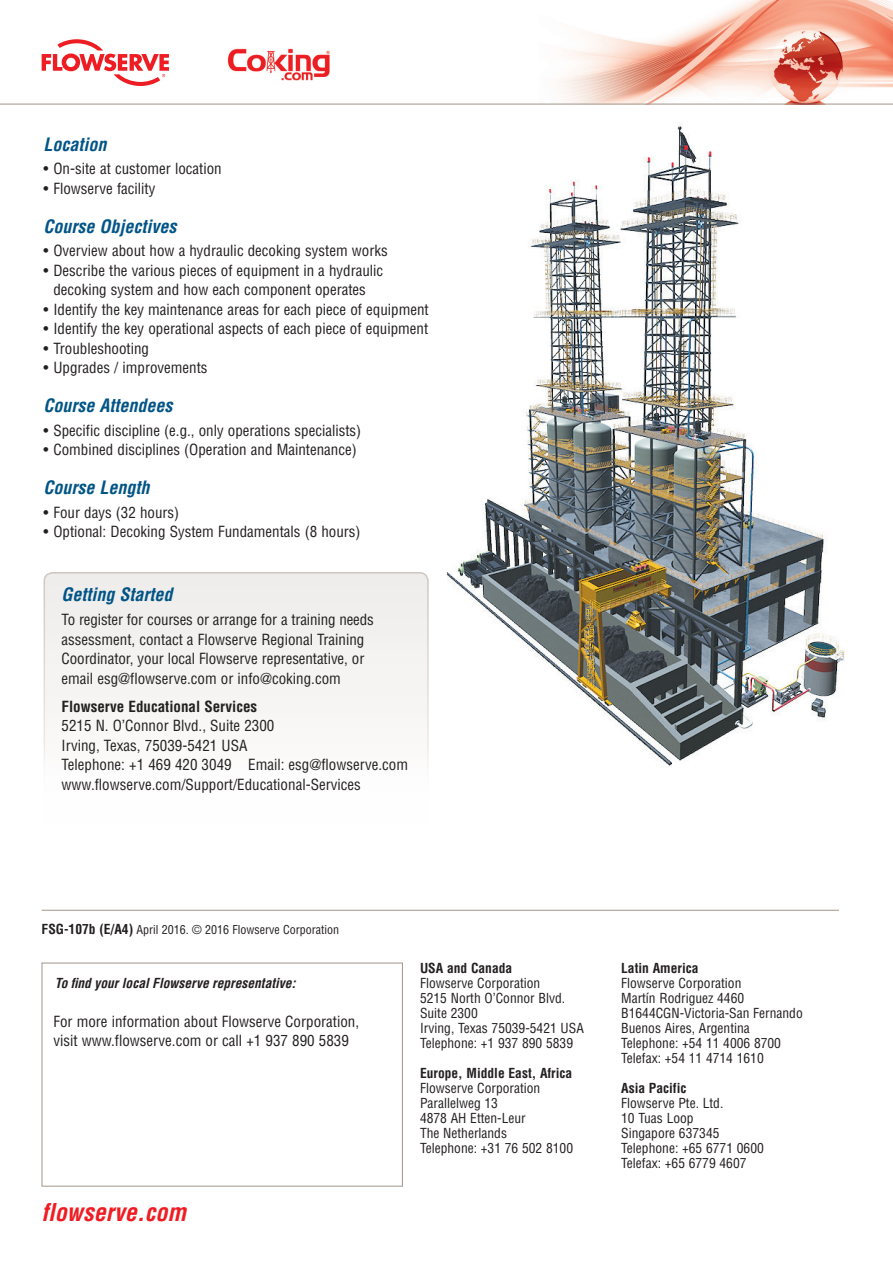
<style>
.page{position:relative;width:893px;height:1263px;background:#fff}
.page>*{position:absolute;margin:0;border:0;box-sizing:border-box;transform-origin:0 0}
.t1{font:italic 700 condensed 24px "Helvetica LT Std";color:#ee1d23}
.MB-Subhead_Blue{font:italic 700 condensed 18px "Helvetica LT Std";color:#005486}
.MB-Body_Copy{font:condensed 15px/19.5px "Helvetica LT Std";color:#231f20}
.MB-Body_Copy-2{font:700 condensed 15px "Helvetica LT Std";color:#231f20}
.t2{font:condensed 13.5px/15px "Helvetica LT Std";color:#231f20}
.t3{font:700 condensed 13.5px "Helvetica LT Std";color:#231f20}
.t4{font:italic 700 condensed 13.5px "Helvetica LT Std";color:#231f20}
.L12__Bulletin_Number{font:condensed 12px "Helvetica LT Std";color:#231f20}
.s1{font-weight:700;font-size:13.5px}
</style>
<div class="page">
<img style="left:538px;top:0;width:354px;height:104px">
<hr style="left:0;top:104px;width:892px;height:1px;background:#a1968b">
<svg style="left:42px;top:39px;width:127px;height:47px"></svg>
<hr style="left:42px;top:910px;width:796px;height:1px;background:#a1968b">
<div style="left:42px;top:963px;width:360px;height:223px;border:1px solid #a1968b"></div>
<div style="left:44px;top:573px;width:384px;height:258px;background:#f7f5f4;border-radius:8px"></div>
<div style="left:44px;top:572px;width:384px;height:259px;border:2px solid #fff;border-radius:8px"></div>
<img style="left:227px;top:48px;width:103px;height:32px">
<img style="left:447px;top:124px;width:398px;height:642px">
<p class="MB-Subhead_Blue" style="left:44px;top:133px;width:64px">Location</p>
<p class="MB-Body_Copy" style="left:44px;top:159px;width:180px">• On-site at customer location</p>
<p class="MB-Body_Copy" style="left:44px;top:179px;width:113px">• Flowserve facility</p>
<p class="MB-Subhead_Blue" style="left:44px;top:215px;width:134px">Course Objectives</p>
<p class="MB-Body_Copy" style="left:44px;top:241px;width:345px">• Overview about how a hydraulic decoking system works</p>
<p class="MB-Body_Copy" style="left:44px;top:261px;width:341px;text-align:center">• Describe the various pieces of equipment in a hydraulic decoking system and how each component operates</p>
<p class="MB-Body_Copy" style="left:44px;top:300px;width:386px">• Identify the key maintenance areas for each piece of equipment</p>
<p class="MB-Body_Copy" style="left:44px;top:319px;width:386px">• Identify the key operational aspects of each piece of equipment</p>
<p class="MB-Body_Copy" style="left:44px;top:339px;width:107px">• Troubleshooting</p>
<p class="MB-Body_Copy" style="left:44px;top:358px;width:165px">• Upgrades / improvements</p>
<p class="MB-Subhead_Blue" style="left:44px;top:394px;width:130px">Course Attendees</p>
<p class="MB-Body_Copy" style="left:44px;top:421px;width:319px">• Specific discipline (e.g., only operations specialists)</p>
<p class="MB-Body_Copy" style="left:44px;top:440px;width:314px">• Combined disciplines (Operation and Maintenance)</p>
<p class="MB-Subhead_Blue" style="left:44px;top:476px;width:107px">Course Length</p>
<p class="MB-Body_Copy" style="left:44px;top:503px;width:137px">• Four days (32 hours)</p>
<p class="MB-Body_Copy" style="left:44px;top:522px;width:318px">• Optional: Decoking System Fundamentals (8 hours)</p>
<p class="MB-Subhead_Blue" style="left:62px;top:584px;width:112px">Getting Started</p>
<p class="MB-Body_Copy" style="left:62px;top:610px;width:313px">To register for courses or arrange for a training needs assessment, contact a Flowserve Regional Training Coordinator, your local Flowserve representative, or email esg@flowserve.com or info@coking.com</p>
<p class="MB-Body_Copy-2" style="left:62px;top:697px;width:197px">Flowserve Educational Services</p>
<p class="MB-Body_Copy" style="left:62px;top:716px;width:214px">5215 N. O’Connor Blvd., Suite 2300</p>
<p class="MB-Body_Copy" style="left:62px;top:735px;width:187px">Irving, Texas, 75039-5421 USA</p>
<p class="MB-Body_Copy" style="left:62px;top:755px;width:348px">Telephone: +1 469 420 3049 Email: esg@flowserve.com www.flowserve.com/Support/Educational-Services</p>
<p class="L12__Bulletin_Number" style="left:42px;top:922px;width:299px"><span class="s1">FSG-107b (E/A4)</span> April 2016. © 2016 Flowserve Corporation</p>
<p class="t4" style="left:55px;top:974px;width:242px">To find your local Flowserve representative:</p>
<p class="MB-Body_Copy" style="left:53px;top:1011px;width:307px">For more information about Flowserve Corporation, visit www.flowserve.com or call +1 937 890 5839</p>
<h1 class="t1" style="left:42px;top:1197px;width:146px">flowserve.com</h1>
<p class="t3" style="left:420px;top:959px;width:94px">USA and Canada</p>
<p class="t2" style="left:420px;top:975px;width:165px">Flowserve Corporation<br>5215 North O’Connor Blvd.<br>Suite 2300<br>Irving, Texas 75039-5421 USA<br>Telephone: +1 937 890 5839</p>
<p class="t3" style="left:420px;top:1064px;width:154px">Europe, Middle East, Africa</p>
<p class="t2" style="left:420px;top:1080px;width:154px">Flowserve Corporation<br>Parallelweg 13<br>4878 AH Etten-Leur<br>The Netherlands<br>Telephone: +31 76 502 8100</p>
<p class="t3" style="left:621px;top:959px;width:79px">Latin America</p>
<p class="t2" style="left:621px;top:975px;width:183px">Flowserve Corporation<br>Martín Rodriguez 4460<br>B1644CGN-Victoria-San Fernando<br>Buenos Aires, Argentina<br>Telephone: +54 11 4006 8700<br>Telefax: +54 11 4714 1610</p>
<p class="t3" style="left:621px;top:1079px;width:67px">Asia Pacific</p>
<p class="t2" style="left:621px;top:1095px;width:144px">Flowserve Pte. Ltd.<br>10 Tuas Loop<br>Singapore 637345<br>Telephone: +65 6771 0600<br>Telefax: +65 6779 4607</p>
</div>
